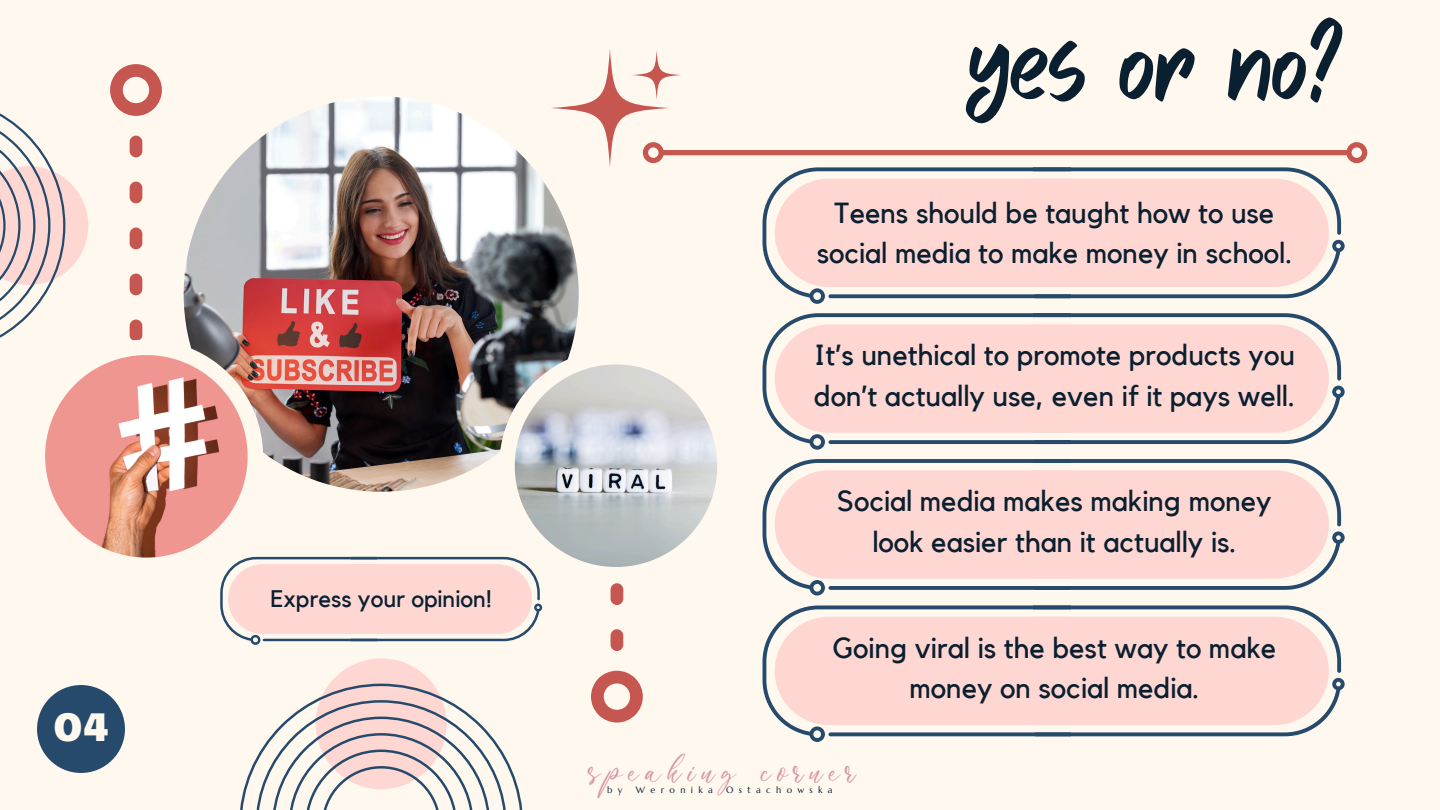
<style>
.page{position:relative;width:1440px;height:810px;background:#fff8ef}
.page>*{position:absolute;margin:0;border:0;box-sizing:border-box;transform-origin:0 0}
.t1{font:120px "Vintage Moon";color:#0a1f30}
.t2{font:43.1px "Butterline";letter-spacing:.165em;color:#d598a3}
.t3{font:40px "Candal";color:#fff8ef}
.t4{font:29px/40.5px "Kollektif";color:#0a1f30;text-align:center}
.t5{font:23.9px "Kollektif";color:#0a1f30}
.t6{font:9.1px "Marcellus";letter-spacing:.585em;color:#0a1f30}
</style>
<div class="page">
<img style="left:184px;top:97px;width:395px;height:395px;border-radius:50%">
<div style="left:130px;top:136px;width:12px;height:21px;background:#c65750;border-radius:6px"></div>
<svg style="left:110px;top:64px;width:52px;height:52px"></svg>
<div style="left:130px;top:182px;width:12px;height:21px;background:#c65750;border-radius:6px"></div>
<div style="left:130px;top:228px;width:12px;height:21px;background:#c65750;border-radius:6px"></div>
<div style="left:130px;top:274px;width:12px;height:21px;background:#c65750;border-radius:6px"></div>
<div style="left:130px;top:320px;width:12px;height:21px;background:#c65750;border-radius:6px"></div>
<svg style="left:132px;top:340px;width:131px;height:217px"></svg>
<img style="left:45px;top:355px;width:203px;height:203px">
<div style="left:611px;top:629px;width:12px;height:22px;background:#c65750;border-radius:6px"></div>
<svg style="left:591px;top:671px;width:52px;height:52px"></svg>
<div style="left:611px;top:583px;width:12px;height:22px;background:#c65750;border-radius:6px"></div>
<svg style="left:499px;top:349px;width:72px;height:208px"></svg>
<img style="left:515px;top:364px;width:202px;height:203px">
<svg style="left:220px;top:557px;width:322px;height:88px"></svg>
<div style="left:37px;top:685px;width:88px;height:88px;background:#254a6b;border-radius:50%"></div>
<div style="left:664px;top:150px;width:682px;height:5px;background:#c65750"></div>
<div style="left:643px;top:142px;width:21px;height:21px;border:5px solid #c65750;border-radius:50%"></div>
<div style="left:1346px;top:142px;width:21px;height:21px;border:5px solid #c65750;border-radius:50%"></div>
<svg style="left:763px;top:167px;width:581px;height:137px"></svg>
<svg style="left:763px;top:313px;width:581px;height:137px"></svg>
<svg style="left:763px;top:459px;width:581px;height:137px"></svg>
<svg style="left:0;top:113px;width:88px;height:225px"></svg>
<div style="left:316px;top:658px;width:131px;height:131px;background:#ffd7d2;border-radius:50%"></div>
<svg style="left:240px;top:684px;width:283px;height:126px"></svg>
<svg style="left:551px;top:49px;width:118px;height:118px"></svg>
<svg style="left:632px;top:50px;width:49px;height:50px"></svg>
<svg style="left:763px;top:606px;width:581px;height:136px"></svg>
<p class="t3" style="left:53px;top:697px;width:58px">04</p>
<p class="t5" style="left:270px;top:588px;width:223px">Express your opinion!</p>
<p class="t1" style="left:967px;top:-9px;width:378px">yes or no?</p>
<p class="t4" style="left:817px;top:193px;width:477px">Teens should be taught how to use social media to make money in school.</p>
<p class="t4" style="left:814px;top:336px;width:483px;text-align:left">It’s unethical to promote products you don’t actually use, even if it pays well.</p>
<h3 class="t4" style="left:837px;top:482px;width:436px">Social media makes making money look easier than it actually is.</h3>
<p class="t4" style="left:833px;top:629px;width:445px">Going viral is the best way to make money on social media.</p>
<p class="t2" style="left:587px;top:745px;width:268px">speaking corner</p>
<p class="t6" style="left:607px;top:785px;width:17px">b y</p>
<p class="t6" style="left:636px;top:785px;width:78px">Weronika</p>
<p class="t6" style="left:726px;top:785px;width:108px">Ostachowska</p>
</div>
